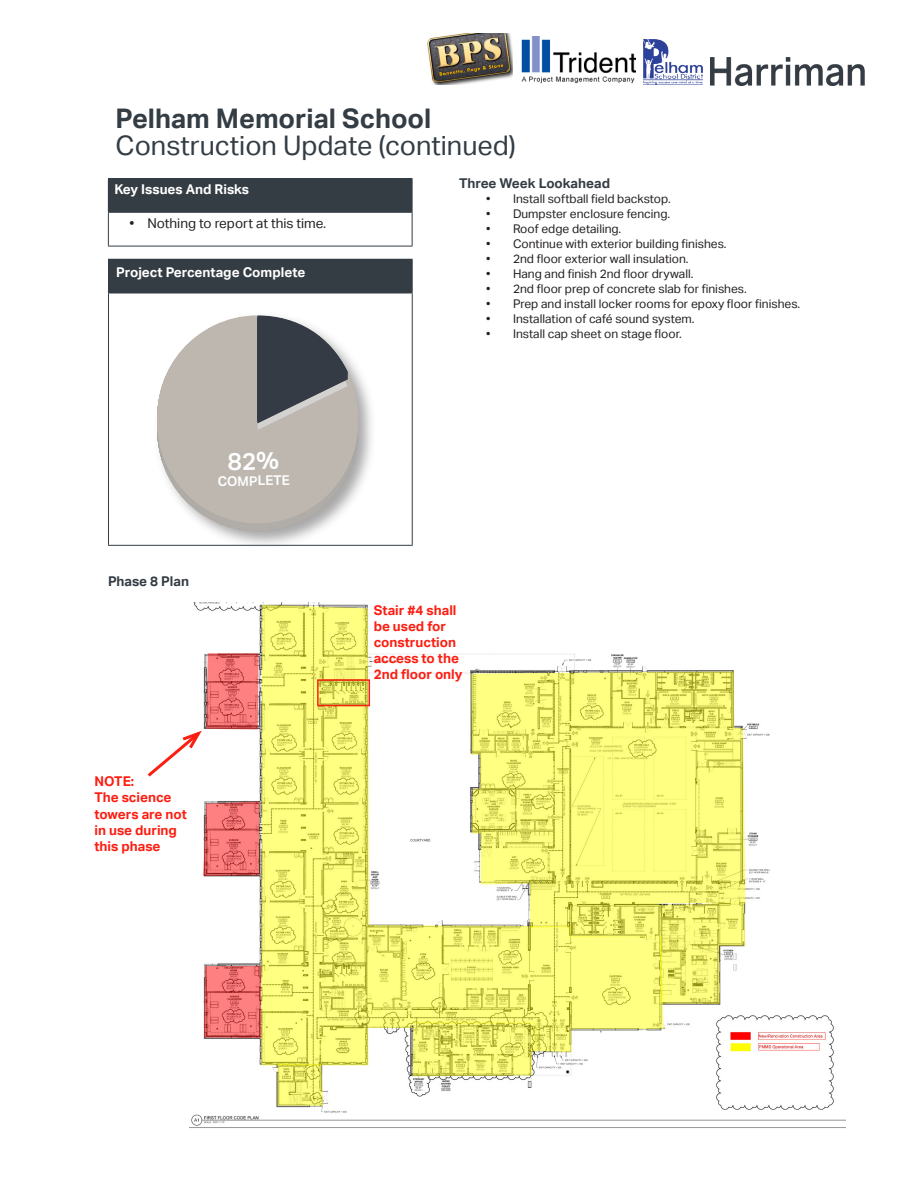
<style>
.page{position:relative;width:918px;height:1188px;background:#fff}
.page>*{position:absolute;margin:0;border:0;box-sizing:border-box;transform-origin:0 0}
.t1{font:27px "Aktiv Grotesk";color:#343c44}
.t2{font:700 27px "Aktiv Grotesk";color:#343c44}
.t3{font:700 13.5px/16.2px "Aktiv Grotesk";color:#fd1e12}
.t4{font:700 13.5px "Aktiv Grotesk";color:#fff}
.t5{font:700 13.5px "Aktiv Grotesk";color:#343c44}
.t6{font:13.5px "Aktiv Grotesk";color:#231f20}
.t7{font:600 13.35px "Aktiv Grotesk";color:#fff}
.t8{font:12px "Aktiv Grotesk";color:#231f20}
</style>
<div class="page">
<svg style="left:157px;top:323px;width:215px;height:215px;fill:#bdb7af"></svg>
<svg style="left:258px;top:315px;width:90px;height:115px;background:#727579"></svg>
<div style="left:108px;top:179px;width:304px;height:33px;background:#343c44"></div>
<hr style="left:108px;top:178px;width:304px;height:1px;background:#343c44">
<hr style="left:412px;top:179px;width:1px;height:33px;background:#343c44">
<hr style="left:108px;top:212px;width:304px;height:1px;background:#343c44">
<hr style="left:108px;top:213px;width:1px;height:33px;background:#343c44">
<hr style="left:412px;top:213px;width:1px;height:33px;background:#343c44">
<hr style="left:108px;top:246px;width:304px;height:1px;background:#343c44">
<div style="left:108px;top:259px;width:304px;height:34px;background:#343c44"></div>
<hr style="left:108px;top:259px;width:305px;height:1px;background:#343c44">
<hr style="left:412px;top:260px;width:1px;height:33px;background:#343c44">
<hr style="left:108px;top:293px;width:305px;height:1px;background:#343c44">
<hr style="left:108px;top:293px;width:1px;height:252px;background:#343c44">
<hr style="left:412px;top:293px;width:1px;height:252px;background:#343c44">
<hr style="left:108px;top:545px;width:305px;height:1px;background:#343c44">
<img style="left:521px;top:36px;width:115px;height:48px">
<img style="left:644px;top:40px;width:59px;height:44px">
<img style="left:428px;top:34px;width:85px;height:50px">
<img style="left:710px;top:58px;width:155px;height:27px">
<img style="left:190px;top:603px;width:655px;height:525px">
<div style="left:386px;top:587px;width:491px;height:62px;background:#fff"></div>
<div style="left:656px;top:606px;width:246px;height:63px;background:#fff"></div>
<div style="left:772px;top:658px;width:146px;height:252px;background:#fff"></div>
<svg style="left:147px;top:728px;width:58px;height:52px"></svg>
<div style="left:317px;top:679px;width:53px;height:27px;border:2px solid #fd1e12"></div>
<svg style="left:228px;top:452px;width:50px;height:18px"></svg>
<p class="t2" style="left:116px;top:103px;width:317px">Pelham Memorial School</p>
<p class="t1" style="left:116px;top:130px;width:402px">Construction Update (continued)</p>
<p class="t5" style="left:459px;top:175px;width:153px">Three Week Lookahead</p>
<p class="t8" style="left:486px;top:192px;width:186px">• Install softball field backstop.</p>
<p class="t8" style="left:486px;top:207px;width:186px">• Dumpster enclosure fencing.</p>
<p class="t8" style="left:486px;top:222px;width:137px">• Roof edge detailing.</p>
<p class="t8" style="left:486px;top:237px;width:242px">• Continue with exterior building finishes.</p>
<p class="t8" style="left:486px;top:252px;width:204px">• 2nd floor exterior wall insulation.</p>
<p class="t8" style="left:486px;top:267px;width:209px">• Hang and finish 2nd floor drywall.</p>
<p class="t8" style="left:486px;top:282px;width:262px">• 2nd floor prep of concrete slab for finishes.</p>
<p class="t8" style="left:486px;top:297px;width:316px">• Prep and install locker rooms for epoxy floor finishes.</p>
<p class="t8" style="left:486px;top:312px;width:210px">• Installation of café sound system.</p>
<p class="t8" style="left:486px;top:327px;width:197px">• Install cap sheet on stage floor.</p>
<p class="t4" style="left:114px;top:182px;width:136px">Key Issues And Risks</p>
<p class="t6" style="left:129px;top:215px;width:198px">• Nothing to report at this time.</p>
<p class="t4" style="left:116px;top:264px;width:191px">Project Percentage Complete</p>
<p class="t7" style="left:217px;top:474px;width:74px;rotate:-1deg">COMPLETE</p>
<p class="t5" style="left:108px;top:573px;width:83px">Phase 8 Plan</p>
<p class="t3" style="left:94px;top:773px;width:41px">NOTE:</p>
<p class="t3" style="left:94px;top:790px;width:94px">The science towers are not in use during this phase</p>
<p class="t3" style="left:374px;top:602px;width:90px">Stair #4 shall be used for construction access to the<br>2nd floor only</p>
</div>
